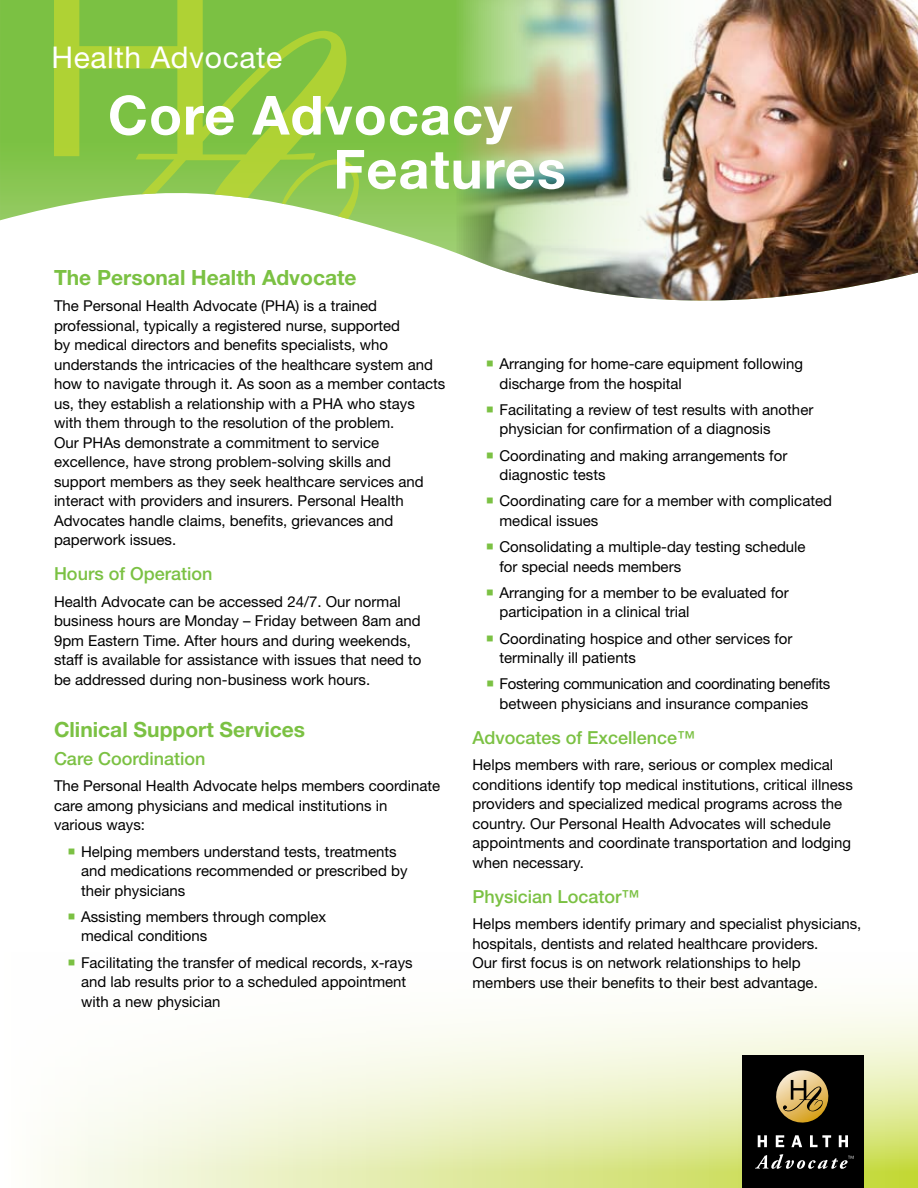
<style>
.page{position:relative;width:918px;height:1188px;background:#fff}
.page>*{position:absolute;margin:0;border:0;box-sizing:border-box;transform-origin:0 0}
.t1{font:700 54px/54px "Helvetica Neue LT Std";letter-spacing:.02em;color:#fff}
.t2{font:30px "Helvetica Neue LT Std";letter-spacing:.02em;color:#fff}
.t3{font:700 21px "Helvetica Neue LT Std";color:#7bc143}
.t4{font:500 18px "Helvetica Neue LT Std";color:#7bc143}
.t5{font:15px/19.5px "Helvetica Neue LT Std";color:#000}
.t6{font:15px/19.5px "Helvetica Neue LT Std";letter-spacing:-.02em;color:#000}
</style>
<div class="page">
<svg style="left:41px;top:1002px;width:877px;height:186px"></svg>
<div style="left:742px;top:1056px;width:122px;height:132px;background:#000"></div>
<svg style="left:758px;top:1135px;width:9px;height:12px"></svg>
<svg style="left:776px;top:1135px;width:8px;height:12px"></svg>
<svg style="left:791px;top:1135px;width:11px;height:12px"></svg>
<svg style="left:810px;top:1135px;width:21px;height:12px"></svg>
<svg style="left:839px;top:1135px;width:9px;height:12px"></svg>
<svg style="left:755px;top:1154px;width:99px;height:15px"></svg>
<svg style="left:776px;top:1070px;width:53px;height:53px"></svg>
<svg style="left:359px;top:0;width:98px;height:253px;background:#89c756"></svg>
<img style="left:457px;top:0;width:461px;height:301px">
<svg style="left:0;top:0;width:359px;height:222px;background:#95cb52"></svg>
<h2 class="t2" style="left:52px;top:39px;width:232px">Health Advocate</h2>
<h1 class="t1" style="left:333px;top:87px;width:234px;text-indent:-225px">Core Advocacy<br>Features</h1>
<h3 class="t3" style="left:54px;top:265px;width:304px">The Personal Health Advocate</h3>
<p class="t5" style="left:54px;top:296px;width:393px">The Personal Health Advocate (PHA) is a trained professional, typically a registered nurse, supported<br>by medical directors and benefits specialists, who understands the intricacies of the healthcare system and how to navigate through it. As soon as a member contacts us, they establish a relationship with a PHA who stays with them through to the resolution of the problem.<br>Our PHAs demonstrate a commitment to service excellence, have strong problem-solving skills and support members as they seek healthcare services and interact with providers and insurers. Personal Health Advocates handle claims, benefits, grievances and paperwork issues.</p>
<p class="t4" style="left:54px;top:563px;width:160px">Hours of Operation</p>
<p class="t5" style="left:54px;top:591px;width:369px">Health Advocate can be accessed 24/7. Our normal business hours are Monday – Friday between 8am and 9pm Eastern Time. After hours and during weekends, staff is available for assistance with issues that need to be addressed during non-business work hours.</p>
<h3 class="t3" style="left:54px;top:716px;width:253px">Clinical Support Services</h3>
<p class="t4" style="left:54px;top:748px;width:153px">Care Coordination</p>
<p class="t5" style="left:54px;top:776px;width:388px">The Personal Health Advocate helps members coordinate care among physicians and medical institutions in<br>various ways:</p>
<p class="t5" style="left:81px;top:841px;width:328px">Helping members understand tests, treatments and medications recommended or prescribed by their physicians</p>
<p class="t5" style="left:81px;top:907px;width:247px">Assisting members through complex medical conditions</p>
<p class="t5" style="left:81px;top:952px;width:333px">Facilitating the transfer of medical records, x-rays and lab results prior to a scheduled appointment with a new physician</p>
<p class="t5" style="left:499px;top:354px;width:305px">Arranging for home-care equipment following discharge from the hospital</p>
<p class="t5" style="left:499px;top:400px;width:315px">Facilitating a review of test results with another physician for confirmation of a diagnosis</p>
<p class="t5" style="left:499px;top:445px;width:289px">Coordinating and making arrangements for diagnostic tests</p>
<p class="t5" style="left:499px;top:491px;width:334px">Coordinating care for a member with complicated medical issues</p>
<p class="t5" style="left:499px;top:537px;width:308px">Consolidating a multiple-day testing schedule for special needs members</p>
<p class="t5" style="left:499px;top:583px;width:291px">Arranging for a member to be evaluated for participation in a clinical trial</p>
<p class="t5" style="left:499px;top:628px;width:295px">Coordinating hospice and other services for terminally ill patients</p>
<p class="t6" style="left:499px;top:674px;width:332px">Fostering communication and coordinating benefits between physicians and insurance companies</p>
<p class="t4" style="left:472px;top:727px;width:224px">Advocates of Excellence™</p>
<p class="t5" style="left:472px;top:755px;width:382px">Helps members with rare, serious or complex medical conditions identify top medical institutions, critical illness providers and specialized medical programs across the country. Our Personal Health Advocates will schedule appointments and coordinate transportation and lodging when necessary.</p>
<p class="t4" style="left:472px;top:886px;width:168px">Physician Locator™</p>
<p class="t5" style="left:472px;top:914px;width:390px">Helps members identify primary and specialist physicians, hospitals, dentists and related healthcare providers.<br>Our first focus is on network relationships to help members use their benefits to their best advantage.</p>
</div>
